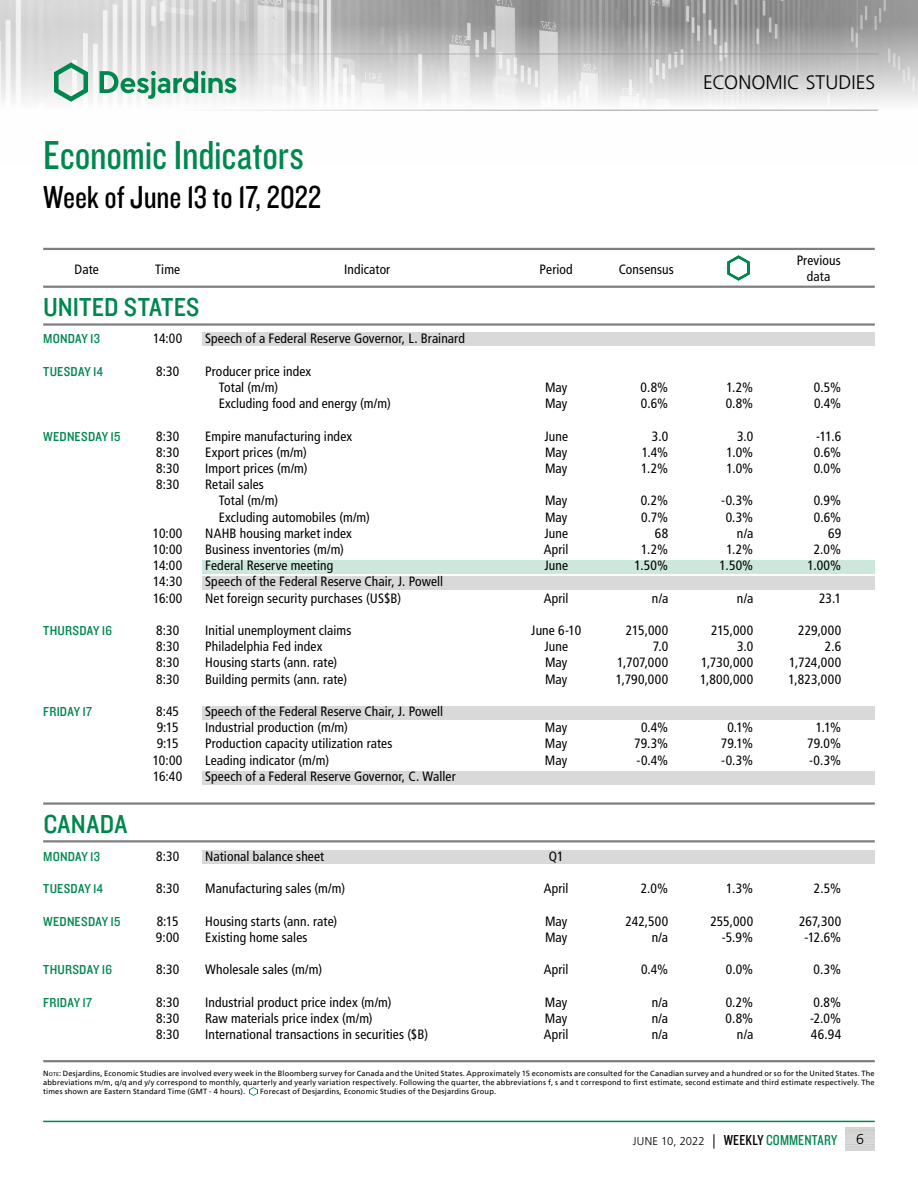
<style>
.page{position:relative;width:918px;height:1188px;background:#fff}
.page>*{position:absolute;margin:0;border:0;box-sizing:border-box;transform-origin:0 0}
.t1{font:42px "Knockout 29 Junior Ltweight";letter-spacing:-.005em;color:#00874e}
.t2{font:33px "Knockout 29 Junior Ltweight";letter-spacing:-.005em;color:#000}
.t3{font:27px "Knockout 30 Junior Welterwt";letter-spacing:.01em;color:#00874e}
.t4{font:300 19.5px "Frutiger LT";letter-spacing:.005em;color:#000}
.t5{font:300 14.25px "Frutiger LT";color:#000}
.t6{font:condensed 13.5px/16.2px "Frutiger LT";letter-spacing:.01em;color:#000;text-align:justify}
.t7{font:13.5px "Knockout 30 Junior Welterwt";letter-spacing:.015em;color:#00874e}
.t8{font:condensed 13.5px/16.2px "Frutiger LT";letter-spacing:.03em;color:#000;text-align:right}
.t9{font:300 11.25px "Frutiger LT";letter-spacing:.005em;color:#000}
.t10{font:7.5px/9px "Frutiger LT";letter-spacing:.02em;color:#000;text-align:justify}
.s1{font-style:inherit}
.s2{font-size:5.25px}
.s3{font-size:14.25px}
.s4{font-family:"Knockout 29 Junior Ltweight";font-weight:400;font-size:15px}
.s5{font-family:"Knockout 29 Junior Ltweight";font-weight:400;font-size:15px;color:#00874e}
</style>
<div class="page">
<img style="left:0;top:0;width:918px;height:110px">
<hr style="left:0;top:54px;width:878px;height:1px;background:#9d9d9c">
<hr style="left:0;top:110px;width:878px;height:1px;background:#9d9d9c">
<svg style="left:54px;top:62px;width:34px;height:40px"></svg>
<svg style="left:100px;top:71px;width:136px;height:28px"></svg>
<hr style="left:43px;top:1121px;width:832px;height:1px;background:#00874e">
<div style="left:202px;top:771px;width:673px;height:13px;background:#d9d9d9"></div>
<div style="left:202px;top:706px;width:673px;height:13px;background:#d9d9d9"></div>
<div style="left:202px;top:333px;width:673px;height:13px;background:#d9d9d9"></div>
<div style="left:202px;top:850px;width:673px;height:13px;background:#d9d9d9"></div>
<div style="left:202px;top:577px;width:673px;height:13px;background:#d9d9d9"></div>
<div style="left:202px;top:560px;width:673px;height:14px;background:#cce7dc"></div>
<hr style="left:43px;top:323px;width:832px;height:3px;background:#7f7f7f">
<hr style="left:43px;top:248px;width:832px;height:2px;background:#7f7f7f">
<hr style="left:43px;top:286px;width:832px;height:2px;background:#7f7f7f">
<hr style="left:43px;top:840px;width:832px;height:2px;background:#7f7f7f">
<hr style="left:43px;top:802px;width:832px;height:3px;background:#7f7f7f">
<hr style="left:43px;top:1060px;width:832px;height:2px;background:#7f7f7f">
<img style="left:727px;top:255px;width:22px;height:26px">
<svg style="left:250px;top:1087px;width:7px;height:9px"></svg>
<h1 class="t1" style="left:43px;top:128px;width:262px">Economic Indicators</h1>
<h1 class="t2" style="left:43px;top:176px;width:279px">Week of June 13 to 17, 2022</h1>
<p class="t6" style="left:75px;top:261px;width:26px">Date</p>
<p class="t6" style="left:155px;top:261px;width:27px">Time</p>
<p class="t6" style="left:344px;top:261px;width:48px">Indicator</p>
<p class="t6" style="left:540px;top:261px;width:35px">Period</p>
<p class="t6" style="left:619px;top:261px;width:57px">Consensus</p>
<h3 class="t4" style="left:703px;top:72px;width:174px">ECONOMIC STUDIES</h3>
<p class="t6" style="left:797px;top:252px;width:46px">Previous</p>
<p class="t6" style="left:807px;top:268px;width:25px">data</p>
<h2 class="t3" style="left:43px;top:289px;width:158px">UNITED STATES</h2>
<p class="t7" style="left:43px;top:330px;width:58px">MONDAY 13</p>
<p class="t6" style="left:153px;top:331px;width:31px">14:00</p>
<p class="t6" style="left:205px;top:331px;width:261px">Speech of a Federal Reserve Governor, L. Brainard</p>
<p class="t7" style="left:43px;top:362px;width:61px">TUESDAY 14</p>
<p class="t6" style="left:156px;top:363px;width:25px">8:30</p>
<p class="t6" style="left:219px;top:363px;width:174px;text-align:left;text-indent:-14px">Producer price index<br>Total (m/m)<br>Excluding food and energy (m/m)</p>
<p class="t7" style="left:43px;top:427px;width:79px">WEDNESDAY 15</p>
<p class="t6" style="left:156px;top:428px;width:25px">8:30<br>8:30<br>8:30<br>8:30</p>
<p class="t6" style="left:153px;top:525px;width:31px">10:00<br>10:00<br>14:00<br>14:30<br>16:00</p>
<p class="t6" style="left:205px;top:428px;width:149px">Empire manufacturing index</p>
<p class="t6" style="left:205px;top:444px;width:103px">Export prices (m/m)</p>
<p class="t6" style="left:205px;top:460px;width:104px">Import prices (m/m)</p>
<p class="t6" style="left:205px;top:477px;width:60px">Retail sales</p>
<p class="t6" style="left:219px;top:493px;width:61px">Total (m/m)</p>
<p class="t6" style="left:219px;top:509px;width:153px">Excluding automobiles (m/m)</p>
<p class="t6" style="left:205px;top:525px;width:148px">NAHB housing market index</p>
<p class="t6" style="left:205px;top:541px;width:140px">Business inventories (m/m)</p>
<p class="t6" style="left:205px;top:558px;width:130px">Federal Reserve meeting</p>
<p class="t6" style="left:205px;top:574px;width:240px">Speech of the Federal Reserve Chair, J. Powell</p>
<p class="t6" style="left:205px;top:590px;width:198px">Net foreign security purchases (US$B)</p>
<p class="t6" style="left:545px;top:379px;width:24px">May<br>May</p>
<p class="t6" style="left:641px;top:379px;width:29px">0.8%<br>0.6%</p>
<p class="t6" style="left:726px;top:379px;width:29px">1.2%<br>0.8%</p>
<p class="t6" style="left:814px;top:379px;width:29px">0.5%<br>0.4%</p>
<p class="t6" style="left:544px;top:428px;width:25px">June May May</p>
<p class="t6" style="left:544px;top:493px;width:26px">May May June April June</p>
<p class="t6" style="left:544px;top:590px;width:26px">April</p>
<p class="t6" style="left:641px;top:428px;width:28px;text-indent:11px">3.0<br>1.4% 1.2%</p>
<p class="t6" style="left:635px;top:493px;width:35px;text-align:right">0.2%<br>0.7%<br>68<br>1.2%<br>1.50%</p>
<p class="t6" style="left:652px;top:590px;width:18px">n/a</p>
<p class="t6" style="left:726px;top:428px;width:28px;text-indent:11px">3.0<br>1.0% 1.0%</p>
<p class="t6" style="left:720px;top:493px;width:35px;text-align:right">-0.3%<br>0.3% n/a<br>1.2%<br>1.50%</p>
<p class="t6" style="left:737px;top:590px;width:18px">n/a</p>
<p class="t6" style="left:814px;top:428px;width:29px">-11.6<br>0.6% 0.0%</p>
<p class="t6" style="left:807px;top:493px;width:35px;text-align:right">0.9%<br>0.6%<br>69<br>2.0%<br>1.00%</p>
<p class="t6" style="left:819px;top:590px;width:24px">23.1</p>
<p class="t7" style="left:43px;top:621px;width:70px">THURSDAY 16</p>
<p class="t6" style="left:156px;top:622px;width:25px">8:30<br>8:30<br>8:30<br>8:30</p>
<p class="t6" style="left:205px;top:622px;width:148px;text-align:left">Initial unemployment claims<br>Philadelphia Fed index<br>Housing starts (ann. rate)<br>Building permits (ann. rate)</p>
<p class="t6" style="left:531px;top:622px;width:51px;text-align:center">June 6-10<br>June<br>May<br>May</p>
<p class="t8" style="left:616px;top:622px;width:54px">215,000<br>7.0<br>1,707,000<br>1,790,000</p>
<p class="t8" style="left:700px;top:622px;width:55px">215,000<br>3.0<br>1,730,000<br>1,800,000</p>
<p class="t6" style="left:789px;top:622px;width:54px;text-align:right">229,000<br>2.6<br>1,724,000<br>1,823,000</p>
<p class="t7" style="left:43px;top:702px;width:50px">FRIDAY 17</p>
<p class="t6" style="left:153px;top:703px;width:31px;text-align:left">8:45<br>9:15<br>9:15<br>10:00</p>
<p class="t6" style="left:205px;top:703px;width:240px;text-align:left">Speech of the Federal Reserve Chair, J. Powell Industrial production (m/m)<br>Production capacity utilization rates<br>Leading indicator (m/m)</p>
<p class="t6" style="left:545px;top:720px;width:24px">May May May</p>
<p class="t6" style="left:634px;top:720px;width:36px;text-align:center">0.4%<br>79.3% -0.4%</p>
<p class="t6" style="left:721px;top:720px;width:34px;text-align:center">0.1%<br>79.1% -0.3%</p>
<p class="t6" style="left:807px;top:720px;width:35px;text-indent:9px">1.1% 79.0% -0.3%</p>
<p class="t6" style="left:153px;top:768px;width:31px">16:40</p>
<p class="t6" style="left:205px;top:768px;width:252px">Speech of a Federal Reserve Governor, C. Waller</p>
<h2 class="t3" style="left:43px;top:806px;width:85px">CANADA</h2>
<p class="t7" style="left:43px;top:847px;width:58px">MONDAY 13</p>
<p class="t6" style="left:156px;top:848px;width:25px">8:30</p>
<p class="t6" style="left:205px;top:848px;width:121px">National balance sheet</p>
<p class="t6" style="left:549px;top:848px;width:16px">Q1</p>
<p class="t7" style="left:43px;top:880px;width:61px">TUESDAY 14</p>
<p class="t6" style="left:156px;top:880px;width:25px">8:30</p>
<p class="t6" style="left:205px;top:880px;width:141px">Manufacturing sales (m/m)</p>
<p class="t6" style="left:544px;top:880px;width:26px">April</p>
<p class="t6" style="left:641px;top:880px;width:29px">2.0%</p>
<p class="t6" style="left:726px;top:880px;width:29px">1.3%</p>
<p class="t6" style="left:814px;top:880px;width:29px">2.5%</p>
<p class="t7" style="left:43px;top:912px;width:79px">WEDNESDAY 15</p>
<p class="t6" style="left:156px;top:913px;width:25px">8:15<br>9:00</p>
<p class="t6" style="left:205px;top:913px;width:134px">Housing starts (ann. rate)<br>Existing home sales</p>
<p class="t6" style="left:545px;top:913px;width:24px">May<br>May</p>
<p class="t6" style="left:626px;top:913px;width:44px;text-align:right">242,500 n/a</p>
<p class="t6" style="left:710px;top:913px;width:44px;text-align:right">255,000 -5.9%</p>
<p class="t6" style="left:799px;top:913px;width:44px;text-align:center">267,300 -12.6%</p>
<p class="t7" style="left:43px;top:961px;width:70px">THURSDAY 16</p>
<p class="t6" style="left:156px;top:961px;width:25px">8:30</p>
<p class="t6" style="left:205px;top:961px;width:118px">Wholesale sales (m/m)</p>
<p class="t6" style="left:544px;top:961px;width:26px">April</p>
<p class="t6" style="left:641px;top:961px;width:29px">0.4%</p>
<p class="t6" style="left:726px;top:961px;width:29px">0.0%</p>
<p class="t6" style="left:814px;top:961px;width:29px">0.3%</p>
<p class="t7" style="left:43px;top:993px;width:50px">FRIDAY 17</p>
<p class="t6" style="left:156px;top:994px;width:25px">8:30<br>8:30<br>8:30</p>
<p class="t6" style="left:205px;top:994px;width:224px;text-align:left">Industrial product price index (m/m)<br>Raw materials price index (m/m)<br>International transactions in securities ($B)</p>
<p class="t6" style="left:544px;top:994px;width:26px">May May April</p>
<p class="t6" style="left:652px;top:994px;width:18px">n/a n/a n/a</p>
<p class="t6" style="left:726px;top:994px;width:29px;text-align:right">0.2%<br>0.8% n/a</p>
<p class="t6" style="left:810px;top:994px;width:33px">0.8% -2.0% 46.94</p>
<p class="t10" style="left:43px;top:1068px;width:833px"><span class="s1">N</span><span class="s2">OTE</span><span class="s1">:</span> Desjardins, Economic Studies are involved every week in the Bloomberg survey for Canada and the United States. Approximately 15 economists are consulted for the Canadian survey and a hundred or so for the United States. The abbreviations m/m, q/q and y/y correspond to monthly, quarterly and yearly variation respectively. Following the quarter, the abbreviations f, s and t correspond to first estimate, second estimate and third estimate respectively. The times shown are Eastern Standard Time (GMT - 4 hours).</p>
<p class="t10" style="left:260px;top:1086px;width:238px">Forecast of Desjardins, Economic Studies of the Desjardins Group.</p>
<p class="t9" style="left:633px;top:1135px;width:206px">JUNE 10, 2022 <span class="s3">|</span> <span class="s4">WEEKLY</span> <span class="s5">COMMENTARY</span></p>
<p class="t5" style="left:856px;top:1131px;width:9px">6</p>
</div>
